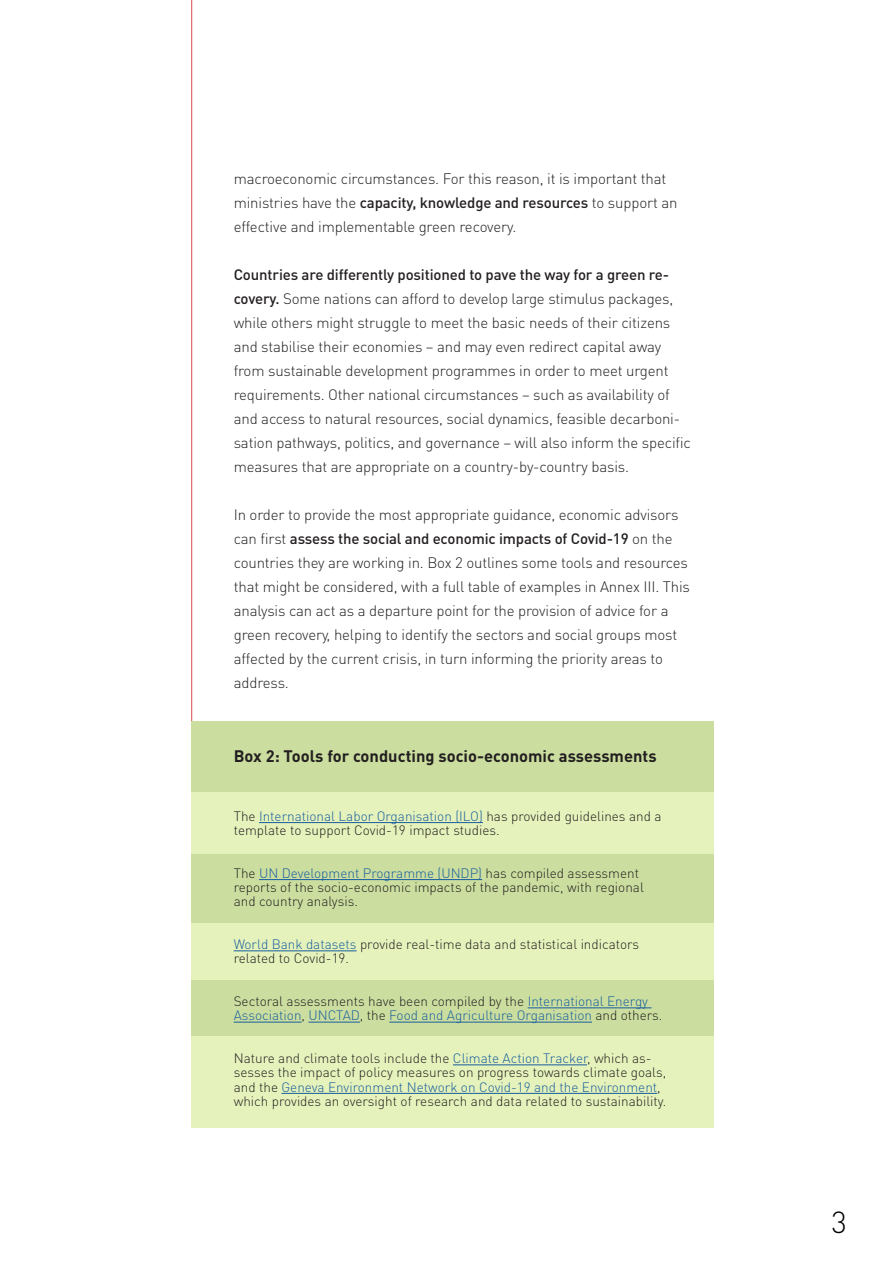
<style>
.page{position:relative;width:893px;height:1263px;background:#fff}
.page>*{position:absolute;margin:0;border:0;box-sizing:border-box;transform-origin:0 0}
.t1{font:300 30px "DIN Pro";color:#000}
.t2{font:700 16.5px "DIN Pro";color:#231f20}
.t3{font:300 15px/24px "DIN Pro";letter-spacing:-.01em;color:#231f20}
.t4{font:300 13.5px/14.2px "DIN Pro";color:#231f20}
.t5{font:300 13.5px/14.2px "DIN Pro";color:#175d9e}
.s1{font-weight:500}
.s2{color:#175d9e}
.s3{color:#231f20}
</style>
<div class="page">
<hr style="left:191px;top:0;width:1px;height:721px;background:#df4c52">
<div style="left:191px;top:721px;width:523px;height:406px;background:#cbde9f"></div>
<div style="left:191px;top:792px;width:523px;height:61px;background:#e5f2bb"></div>
<div style="left:191px;top:923px;width:523px;height:57px;background:#e5f2bb"></div>
<div style="left:191px;top:1036px;width:523px;height:91px;background:#e5f2bb"></div>
<hr style="left:259px;top:822px;width:224px;height:1px;background:#175d9e">
<hr style="left:259px;top:879px;width:223px;height:1px;background:#175d9e">
<hr style="left:234px;top:950px;width:123px;height:1px;background:#175d9e">
<hr style="left:528px;top:1007px;width:123px;height:1px;background:#175d9e">
<hr style="left:234px;top:1022px;width:68px;height:1px;background:#175d9e">
<hr style="left:308px;top:1022px;width:52px;height:1px;background:#175d9e">
<hr style="left:389px;top:1022px;width:203px;height:1px;background:#175d9e">
<hr style="left:453px;top:1064px;width:134px;height:1px;background:#175d9e">
<hr style="left:281px;top:1093px;width:376px;height:1px;background:#175d9e">
<p class="t3" style="left:234px;top:166px;width:445px">macroeconomic circumstances. For this reason, it is important that ministries have the <span class="s1">capacity, knowledge and resources</span> to support an effective and implementable green recovery.</p>
<p class="t3" style="left:234px;top:262px;width:459px"><span class="s1">Countries are differently positioned to pave the way for a green re&shy;covery.</span> Some nations can afford to develop large stimulus packages, while others might struggle to meet the basic needs of their citizens and stabilise their economies – and may even redirect capital away from sustainable development programmes in order to meet urgent requirements. Other national circumstances – such as availability of and access to natural resources, social dynamics, feasible decarboni&shy;sation pathways, politics, and governance – will also inform the specific measures that are appropriate on a country-by-country basis.</p>
<p class="t3" style="left:234px;top:502px;width:458px">In order to provide the most appropriate guidance, economic advisors can first <span class="s1">assess the social and economic impacts of Covid-19</span> on the countries they are working in. Box 2 outlines some tools and resources that might be considered, with a full table of examples in Annex III. This analysis can act as a departure point for the provision of advice for a green recovery, helping to identify the sectors and social groups most affected by the current crisis, in turn informing the priority areas to address.</p>
<p class="t2" style="left:234px;top:745px;width:424px">Box 2: Tools for conducting socio-economic assessments</p>
<p class="t4" style="left:234px;top:808px;width:429px">The <span class="s2">International Labor Organisation (ILO)</span> has provided guidelines and a template to support Covid-19 impact studies.</p>
<p class="t4" style="left:234px;top:865px;width:412px">The <span class="s2">UN Development Programme (UNDP)</span> has compiled assessment reports of the socio-economic impacts of the pandemic, with regional and country analysis.</p>
<p class="t4" style="left:234px;top:936px;width:407px"><span class="s2">World Bank datasets</span> provide real-time data and statistical indicators related to Covid-19.</p>
<p class="t5" style="left:234px;top:993px;width:430px"><span class="s3">Sectoral assessments have been compiled by the</span> International Energy<br>Association<span class="s3">,</span> UNCTAD<span class="s3">, the</span> Food and Agriculture Organisation <span class="s3">and others.</span></p>
<p class="t4" style="left:234px;top:1050px;width:434px">Nature and climate tools include the <span class="s2">Climate Action Tracker</span>, which as&shy;sesses the impact of policy measures on progress towards climate goals, and the <span class="s2">Geneva Environment Network on Covid-19 and the Environment</span>, which provides an oversight of research and data related to sustainability.</p>
<h1 class="t1" style="left:831px;top:1201px;width:17px">3</h1>
</div>
